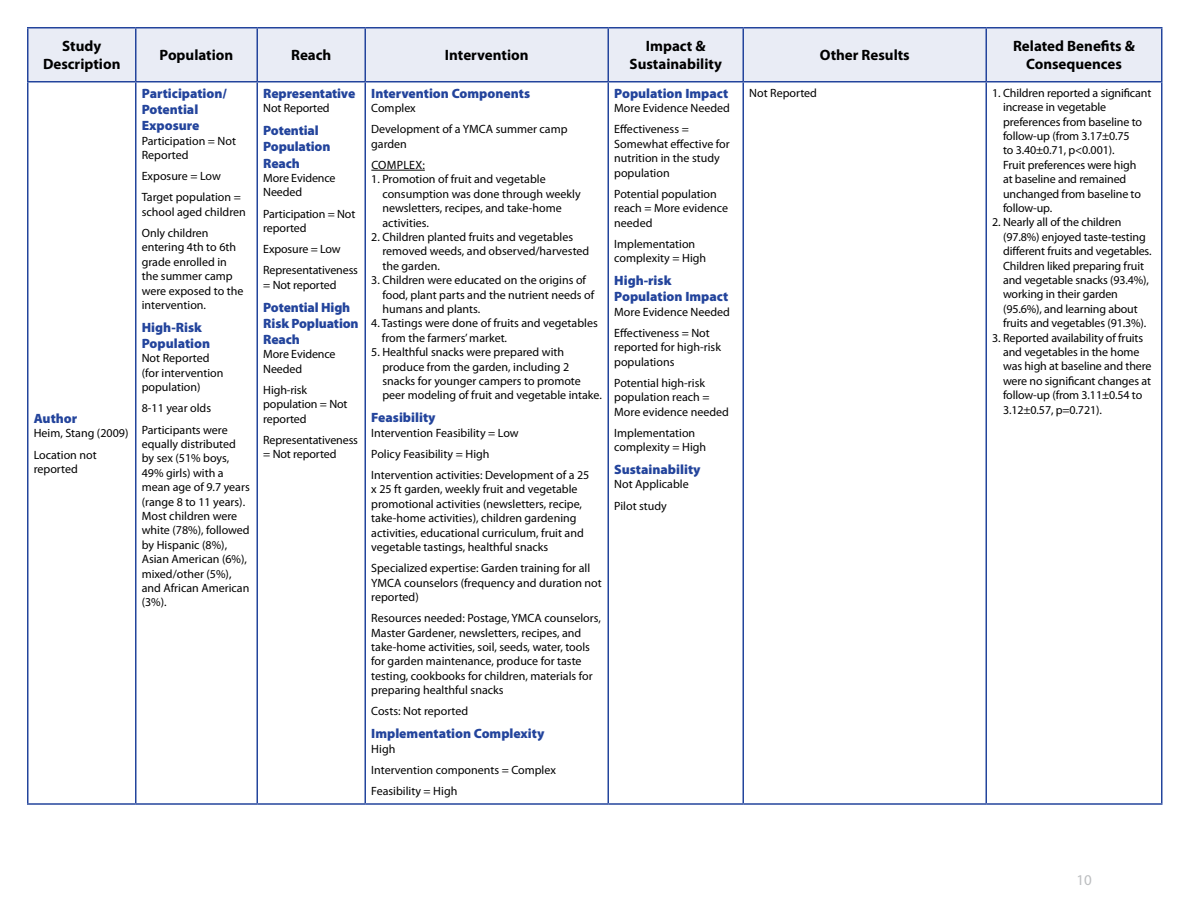
<style>
.page{position:relative;width:1188px;height:918px;background:#fff}
.page>*{position:absolute;margin:0;border:0;box-sizing:border-box;transform-origin:0 0}
.t1{font:700 15px/18px "Myriad Pro";color:#000;text-align:center}
.t2{font:15px "Myriad Pro";color:#bcbec0}
.t3{font:900 13.5px/16.2px "Myriad Pro";color:#23449c}
.t4{font:12px/14.4px "Myriad Pro";color:#000}
</style>
<div class="page">
<div style="left:28px;top:28px;width:1133px;height:53px;background:#e9ecf5"></div>
<hr style="left:27px;top:28px;width:1px;height:53px;background:#23449c">
<hr style="left:27px;top:27px;width:109px;height:1px;background:#23449c">
<hr style="left:27px;top:803px;width:109px;height:2px;background:#23449c">
<hr style="left:135px;top:28px;width:1px;height:53px;background:#23449c">
<hr style="left:136px;top:27px;width:121px;height:1px;background:#23449c">
<hr style="left:136px;top:803px;width:121px;height:2px;background:#23449c">
<hr style="left:256px;top:28px;width:2px;height:53px;background:#23449c">
<hr style="left:257px;top:27px;width:108px;height:1px;background:#23449c">
<hr style="left:257px;top:803px;width:108px;height:2px;background:#23449c">
<hr style="left:364px;top:28px;width:2px;height:53px;background:#23449c">
<hr style="left:365px;top:27px;width:243px;height:1px;background:#23449c">
<hr style="left:365px;top:803px;width:243px;height:2px;background:#23449c">
<hr style="left:608px;top:28px;width:1px;height:53px;background:#23449c">
<hr style="left:608px;top:27px;width:135px;height:1px;background:#23449c">
<hr style="left:608px;top:803px;width:135px;height:2px;background:#23449c">
<hr style="left:742px;top:28px;width:2px;height:53px;background:#23449c">
<hr style="left:743px;top:27px;width:243px;height:1px;background:#23449c">
<hr style="left:743px;top:803px;width:243px;height:2px;background:#23449c">
<hr style="left:986px;top:28px;width:1px;height:53px;background:#23449c">
<hr style="left:986px;top:27px;width:176px;height:1px;background:#23449c">
<hr style="left:986px;top:803px;width:176px;height:2px;background:#23449c">
<hr style="left:1161px;top:28px;width:1px;height:53px;background:#23449c">
<hr style="left:27px;top:81px;width:109px;height:1px;background:#23449c">
<hr style="left:136px;top:81px;width:121px;height:1px;background:#23449c">
<hr style="left:257px;top:81px;width:108px;height:1px;background:#23449c">
<hr style="left:365px;top:81px;width:243px;height:1px;background:#23449c">
<hr style="left:608px;top:81px;width:135px;height:1px;background:#23449c">
<hr style="left:743px;top:81px;width:243px;height:1px;background:#23449c">
<hr style="left:986px;top:81px;width:176px;height:1px;background:#23449c">
<hr style="left:27px;top:82px;width:1px;height:721px;background:#23449c">
<hr style="left:135px;top:82px;width:1px;height:721px;background:#23449c">
<hr style="left:256px;top:82px;width:2px;height:721px;background:#23449c">
<hr style="left:364px;top:82px;width:2px;height:721px;background:#23449c">
<hr style="left:608px;top:82px;width:1px;height:721px;background:#23449c">
<hr style="left:742px;top:82px;width:2px;height:721px;background:#23449c">
<hr style="left:986px;top:82px;width:1px;height:721px;background:#23449c">
<hr style="left:1161px;top:82px;width:1px;height:721px;background:#23449c">
<hr style="left:371px;top:170px;width:54px;height:1px;background:#000">
<p class="t1" style="left:43px;top:37px;width:79px">Study<br>Description</p>
<p class="t1" style="left:160px;top:46px;width:75px">Population</p>
<p class="t1" style="left:291px;top:46px;width:42px">Reach</p>
<p class="t1" style="left:445px;top:46px;width:85px">Intervention</p>
<p class="t1" style="left:630px;top:37px;width:94px">Impact &amp;<br>Sustainability</p>
<p class="t1" style="left:820px;top:46px;width:92px">Other Results</p>
<p class="t1" style="left:1013px;top:37px;width:123px">Related Benefits &amp;<br>Consequences</p>
<p class="t3" style="left:34px;top:410px;width:45px">Author</p>
<p class="t4" style="left:34px;top:423px;width:96px;line-height:21.1px">Heim, Stang (2009)<br>Location not</p>
<p class="t4" style="left:34px;top:461px;width:46px">reported</p>
<p class="t3" style="left:142px;top:85px;width:87px">Participation/<br>Potential<br>Exposure</p>
<p class="t4" style="left:142px;top:133px;width:96px">Participation = Not<br>Reported</p>
<p class="t4" style="left:142px;top:165px;width:101px;line-height:21.1px">Exposure = Low<br>Target population =</p>
<p class="t4" style="left:142px;top:201px;width:106px;line-height:21.1px">school aged children<br>Only children</p>
<p class="t4" style="left:142px;top:240px;width:103px">entering 4th to 6th grade enrolled in the summer camp were exposed to the intervention.</p>
<p class="t3" style="left:142px;top:319px;width:70px">High-Risk<br>Population</p>
<p class="t4" style="left:142px;top:351px;width:83px">Not Reported (for intervention population)</p>
<p class="t4" style="left:142px;top:398px;width:88px;line-height:21.1px">8-11 year olds<br>Participants were</p>
<p class="t4" style="left:142px;top:437px;width:110px">equally distributed by sex (51% boys,<br>49% girls) with a mean age of 9.7 years (range 8 to 11 years).<br>Most children were white (78%), followed by Hispanic (8%),<br>Asian American (6%), mixed/other (5%), and African American (3%).</p>
<p class="t3" style="left:263px;top:85px;width:94px">Representative</p>
<p class="t4" style="left:263px;top:101px;width:68px">Not Reported</p>
<p class="t3" style="left:263px;top:122px;width:69px">Potential<br>Population<br>Reach</p>
<p class="t4" style="left:263px;top:171px;width:74px">More Evidence<br>Needed</p>
<p class="t4" style="left:263px;top:206px;width:94px">Participation = Not reported</p>
<p class="t4" style="left:263px;top:238px;width:96px;line-height:21.1px">Exposure = Low<br>Representativeness</p>
<p class="t4" style="left:263px;top:277px;width:75px">= Not reported</p>
<p class="t3" style="left:263px;top:298px;width:97px">Potential High<br>Risk Popluation<br>Reach</p>
<p class="t4" style="left:263px;top:347px;width:74px">More Evidence<br>Needed</p>
<p class="t4" style="left:263px;top:383px;width:86px">High-risk population = Not reported</p>
<p class="t4" style="left:263px;top:433px;width:96px">Representativeness = Not reported</p>
<p class="t3" style="left:371px;top:85px;width:160px">Intervention Components</p>
<p class="t4" style="left:371px;top:97px;width:198px;line-height:21.1px">Complex<br>Development of a YMCA summer camp</p>
<p class="t4" style="left:371px;top:133px;width:37px;line-height:21.1px">garden<br>Comple</p>
<p class="t4" style="left:415px;top:158px;width:11px">x:</p>
<p class="t4" style="left:382px;top:172px;width:200px;text-indent:-11px">1. Promotion of fruit and vegetable consumption was done through weekly newsletters, recipes, and take-home activities.</p>
<p class="t4" style="left:382px;top:230px;width:208px;text-indent:-11px">2. Children planted fruits and vegetables removed weeds, and observed/harvested the garden.</p>
<p class="t4" style="left:382px;top:273px;width:213px;text-indent:-11px">3. Children were educated on the origins of food, plant parts and the nutrient needs of humans and plants.</p>
<p class="t4" style="left:382px;top:316px;width:217px;text-indent:-11px">4. Tastings were done of fruits and vegetables from the farmers’ market.</p>
<p class="t4" style="left:382px;top:345px;width:221px;text-indent:-11px">5. Healthful snacks were prepared with produce from the garden, including 2 snacks for younger campers to promote peer modeling of fruit and vegetable intake.</p>
<p class="t3" style="left:371px;top:409px;width:66px">Feasibility</p>
<p class="t4" style="left:371px;top:422px;width:220px;line-height:21.1px">Intervention Feasibility = Low<br>Policy Feasibility = High<br>Intervention activities: Development of a 25</p>
<p class="t4" style="left:371px;top:482px;width:214px">x 25 ft garden, weekly fruit and vegetable promotional activities (newsletters, recipe, take-home activities), children gardening activities, educational curriculum, fruit and vegetable tastings, healthful snacks</p>
<p class="t4" style="left:371px;top:561px;width:232px">Specialized expertise: Garden training for all<br>YMCA counselors (frequency and duration not reported)</p>
<p class="t4" style="left:371px;top:611px;width:231px">Resources needed: Postage, YMCA counselors, Master Gardener, newsletters, recipes, and take-home activities, soil, seeds, water, tools for garden maintenance, produce for taste testing, cookbooks for children, materials for preparing healthful snacks</p>
<p class="t4" style="left:371px;top:704px;width:99px">Costs: Not reported</p>
<p class="t3" style="left:371px;top:725px;width:175px">Implementation Complexity</p>
<p class="t4" style="left:371px;top:738px;width:186px;line-height:21.1px">High<br>Intervention components = Complex<br>Feasibility = High</p>
<p class="t3" style="left:614px;top:85px;width:116px">Population Impact</p>
<p class="t4" style="left:614px;top:97px;width:117px;line-height:21.1px">More Evidence Needed<br>Effectiveness =</p>
<p class="t4" style="left:614px;top:136px;width:117px">Somewhat effective for nutrition in the study population</p>
<p class="t4" style="left:614px;top:186px;width:115px">Potential population reach = More evidence needed</p>
<p class="t4" style="left:614px;top:236px;width:93px">Implementation complexity = High</p>
<p class="t3" style="left:614px;top:272px;width:116px">High-risk<br>Population Impact</p>
<p class="t4" style="left:614px;top:301px;width:117px;line-height:21.1px">More Evidence Needed<br>Effectiveness = Not</p>
<p class="t4" style="left:614px;top:340px;width:108px">reported for high-risk populations</p>
<p class="t4" style="left:614px;top:375px;width:116px">Potential high-risk population reach =<br>More evidence needed</p>
<p class="t4" style="left:614px;top:425px;width:93px">Implementation complexity = High</p>
<p class="t3" style="left:614px;top:461px;width:88px">Sustainability</p>
<p class="t4" style="left:614px;top:474px;width:76px;line-height:21.1px">Not Applicable<br>Pilot study</p>
<p class="t4" style="left:749px;top:85px;width:69px">Not Reported</p>
<p class="t4" style="left:1003px;top:85px;width:150px;text-indent:-11px">1. Children reported a significant increase in vegetable preferences from baseline to follow-up (from 3.17±0.75<br>to 3.40±0.71, p&lt;0.001).<br>Fruit preferences were high<br>at baseline and remained unchanged from baseline to follow-up.</p>
<p class="t4" style="left:1003px;top:215px;width:150px;text-indent:-11px">2. Nearly all of the children (97.8%) enjoyed taste-testing different fruits and vegetables.<br>Children liked preparing fruit and vegetable snacks (93.4%), working in their garden (95.6%), and learning about fruits and vegetables (91.3%).</p>
<p class="t4" style="left:1003px;top:330px;width:150px;text-indent:-11px">3. Reported availability of fruits and vegetables in the home was high at baseline and there were no significant changes at follow-up (from 3.11±0.54 to<br>3.12±0.57, p=0.721).</p>
<p class="t2" style="left:1077px;top:871px;width:17px">10</p>
</div>
